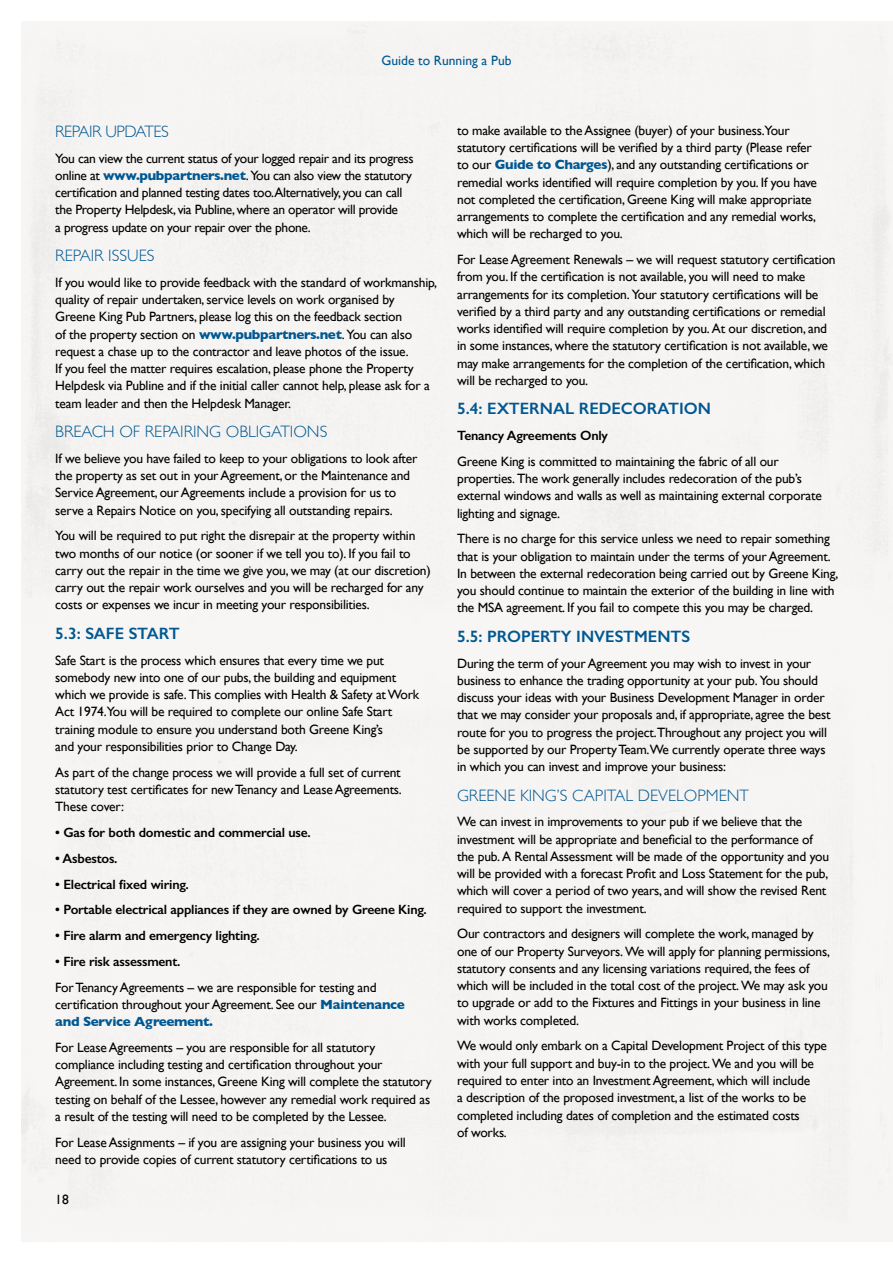
<style>
.page{position:relative;width:893px;height:1263px;background:#fff}
.page>*{position:absolute;margin:0;border:0;box-sizing:border-box;transform-origin:0 0}
.t1{font:300 16.5px "Gill Sans";color:#005892}
.t2{font:600 16.5px "Gill Sans";color:#005892}
.t3{font:300 16.5px "Gill Sans";letter-spacing:-.025em;color:#005892}
.t4{font:600 16.5px "Gill Sans";letter-spacing:-.02em;color:#005892}
.t5{font:13.5px/17.2px "Gill Sans";letter-spacing:-.015em;color:#000}
.t6{font:600 13.5px "Gill Sans";letter-spacing:-.015em;color:#000}
.t7{font:13.5px "Gill Sans";color:#005892}
.s1{font-weight:700;color:#005892}
</style>
<div class="page">
<div style="left:21px;top:21px;width:872px;height:1221px;background:#f5f4f2"></div>
<p class="t7" style="left:381px;top:52px;width:132px">Guide to Running a Pub</p>
<p class="t3" style="left:55px;top:118px;width:115px">REPAIR UPDATES</p>
<p class="t5" style="left:55px;top:149px;width:360px">You can view the current status of your logged repair and its progress online at <span class="s1">www.pubpartners.net</span>. You can also view the statutory certification and planned testing dates too.Alternatively, you can call the Property Helpdesk, via Publine, where an operator will provide<br>a progress update on your repair over the phone.</p>
<p class="t1" style="left:55px;top:243px;width:101px">REPAIR ISSUES</p>
<p class="t5" style="left:55px;top:274px;width:383px">If you would like to provide feedback with the standard of workmanship, quality of repair undertaken, service levels on work organised by Greene King Pub Partners, please log this on the feedback section<br>of the property section on <span class="s1">www.pubpartners.net</span>. You can also request a chase up to the contractor and leave photos of the issue.<br>If you feel the matter requires escalation, please phone the Property Helpdesk via Publine and if the initial caller cannot help, please ask for a team leader and then the Helpdesk Manager.</p>
<p class="t1" style="left:55px;top:419px;width:274px">BREACH OF REPAIRING OBLIGATIONS</p>
<p class="t5" style="left:55px;top:450px;width:364px">If we believe you have failed to keep to your obligations to look after the property as set out in your Agreement, or the Maintenance and Service Agreement, our Agreements include a provision for us to serve a Repairs Notice on you, specifying all outstanding repairs.</p>
<p class="t5" style="left:55px;top:527px;width:377px">You will be required to put right the disrepair at the property within two months of our notice (or sooner if we tell you to). If you fail to carry out the repair in the time we give you, we may (at our discretion) carry out the repair work ourselves and you will be recharged for any costs or expenses we incur in meeting your responsibilities.</p>
<p class="t4" style="left:55px;top:623px;width:126px">5.3: SAFE START</p>
<p class="t5" style="left:55px;top:651px;width:365px">Safe Start is the process which ensures that every time we put somebody new into one of our pubs, the building and equipment which we provide is safe. This complies with Health &amp; Safety at Work Act 1974.You will be required to complete our online Safe Start training module to ensure you understand both Greene King’s<br>and your responsibilities prior to Change Day.</p>
<p class="t5" style="left:55px;top:763px;width:348px;text-align:justify">As part of the change process we will provide a full set of current statutory test certificates for new Tenancy and Lease Agreements.<br>These cover:</p>
<p class="t6" style="left:55px;top:824px;width:257px">• Gas for both domestic and commercial use.</p>
<p class="t6" style="left:55px;top:850px;width:64px">• Asbestos.</p>
<p class="t6" style="left:55px;top:876px;width:135px">• Electrical fixed wiring.</p>
<p class="t6" style="left:55px;top:901px;width:373px">• Portable electrical appliances if they are owned by Greene King.</p>
<p class="t6" style="left:55px;top:927px;width:206px">• Fire alarm and emergency lighting.</p>
<p class="t6" style="left:55px;top:953px;width:127px">• Fire risk assessment.</p>
<p class="t5" style="left:55px;top:978px;width:351px">For Tenancy Agreements – we are responsible for testing and certification throughout your Agreement. See our <span class="s1">Maintenance and Service Agreement.</span></p>
<p class="t5" style="left:55px;top:1038px;width:378px">For Lease Agreements – you are responsible for all statutory compliance including testing and certification throughout your Agreement. In some instances, Greene King will complete the statutory testing on behalf of the Lessee, however any remedial work required as a result of the testing will need to be completed by the Lessee.</p>
<p class="t5" style="left:55px;top:1133px;width:352px">For Lease Assignments – if you are assigning your business you will need to provide copies of current statutory certifications to us</p>
<p class="t5" style="left:55px;top:1191px;width:15px">18</p>
<p class="t5" style="left:457px;top:122px;width:361px">to make available to the Assignee (buyer) of your business.Your statutory certifications will be verified by a third party (Please refer to our <span class="s1">Guide to Charges</span>), and any outstanding certifications or remedial works identified will require completion by you. If you have not completed the certification, Greene King will make appropriate arrangements to complete the certification and any remedial works, which will be recharged to you.</p>
<p class="t5" style="left:457px;top:251px;width:380px">For Lease Agreement Renewals – we will request statutory certification from you. If the certification is not available, you will need to make arrangements for its completion. Your statutory certifications will be verified by a third party and any outstanding certifications or remedial works identified will require completion by you. At our discretion, and in some instances, where the statutory certification is not available, we may make arrangements for the completion of the certification, which will be recharged to you.</p>
<p class="t2" style="left:457px;top:399px;width:255px">5.4: EXTERNAL REDECORATION</p>
<p class="t6" style="left:457px;top:427px;width:152px">Tenancy Agreements Only</p>
<p class="t5" style="left:457px;top:452px;width:366px">Greene King is committed to maintaining the fabric of all our properties. The work generally includes redecoration of the pub’s external windows and walls as well as maintaining external corporate lighting and signage.</p>
<p class="t5" style="left:457px;top:530px;width:383px">There is no charge for this service unless we need to repair something that is your obligation to maintain under the terms of your Agreement.<br>In between the external redecoration being carried out by Greene King, you should continue to maintain the exterior of the building in line with the MSA agreement. If you fail to compete this you may be charged.</p>
<p class="t2" style="left:457px;top:626px;width:235px">5.5: PROPERTY INVESTMENTS</p>
<p class="t5" style="left:457px;top:654px;width:375px">During the term of your Agreement you may wish to invest in your business to enhance the trading opportunity at your pub. You should discuss your ideas with your Business Development Manager in order that we may consider your proposals and, if appropriate, agree the best route for you to progress the project.Throughout any project you will be supported by our Property Team.We currently operate three ways in which you can invest and improve your business:</p>
<p class="t1" style="left:457px;top:782px;width:293px">GREENE KING’S CAPITAL DEVELOPMENT</p>
<p class="t5" style="left:457px;top:813px;width:374px">We can invest in improvements to your pub if we believe that the investment will be appropriate and beneficial to the performance of the pub. A Rental Assessment will be made of the opportunity and you will be provided with a forecast Profit and Loss Statement for the pub, which will cover a period of two years, and will show the revised Rent required to support the investment.</p>
<p class="t5" style="left:457px;top:925px;width:374px">Our contractors and designers will complete the work, managed by one of our Property Surveyors. We will apply for planning permissions, statutory consents and any licensing variations required, the fees of which will be included in the total cost of the project. We may ask you to upgrade or add to the Fixtures and Fittings in your business in line with works completed.</p>
<p class="t5" style="left:457px;top:1037px;width:371px">We would only embark on a Capital Development Project of this type with your full support and buy-in to the project. We and you will be required to enter into an Investment Agreement, which will include<br>a description of the proposed investment, a list of the works to be completed including dates of completion and the estimated costs<br>of works.</p>
</div>
